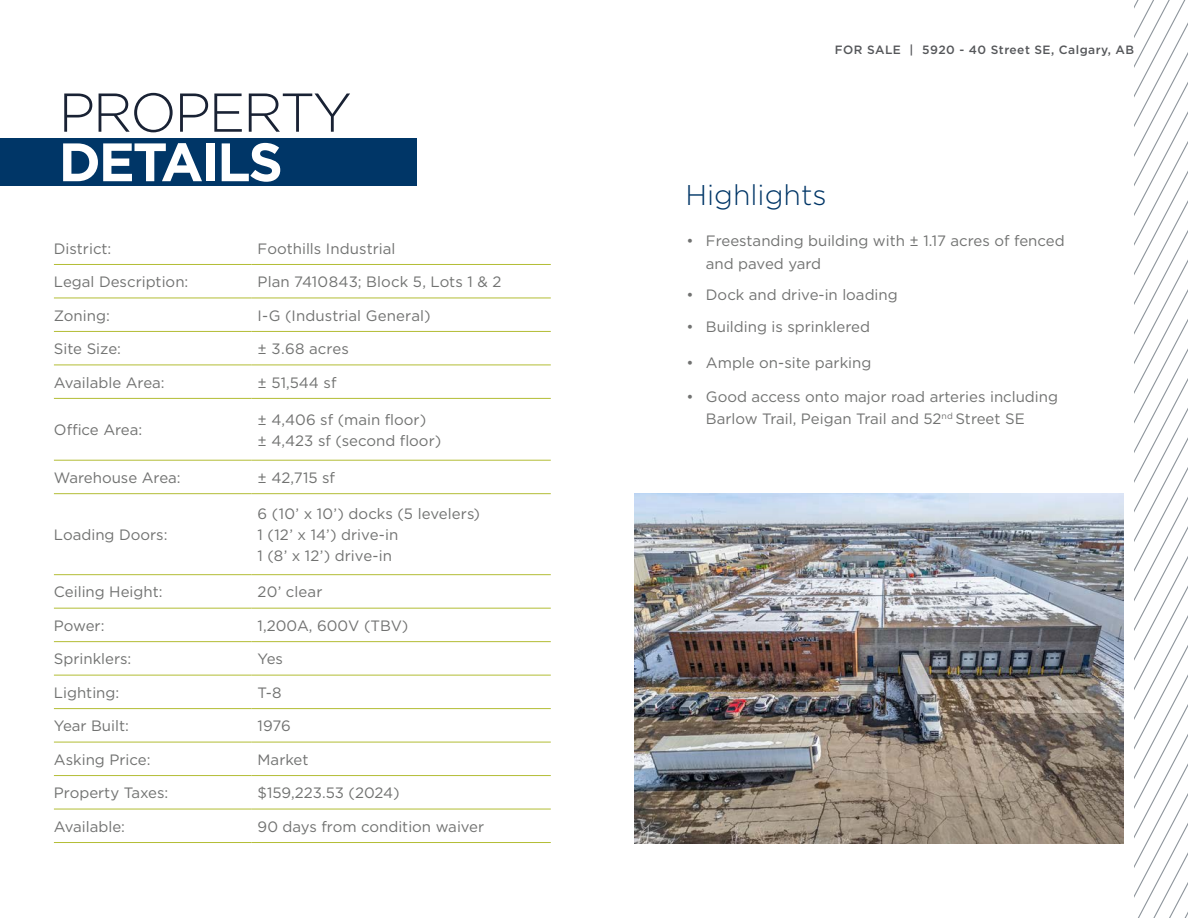
<style>
.page{position:relative;width:1188px;height:918px;background:#fff}
.page>*{position:absolute;margin:0;border:0;box-sizing:border-box;transform-origin:0 0}
.t1{font:300 54.6px "Gotham";letter-spacing:-.04em;color:#192234}
.t2{font:700 54px "Gotham";letter-spacing:-.04em;color:#fff}
.t3{font:300 28.5px "Gotham";color:#003667}
.Table_text_-_small{font:15px/22.5px "Gotham";color:#717271}
.Spec_Title{font:15px "Gotham";color:#717271}
.Spec_Value{font:15px "Gotham";color:#717271}
.t4{font:500 12px "Gotham";letter-spacing:.04em;color:#55575a}
</style>
<div class="page">
<div style="left:0;top:138px;width:417px;height:48px;background:#003667"></div>
<img style="left:634px;top:493px;width:489px;height:350px">
<svg style="left:1134px;top:0;width:54px;height:918px"></svg>
<hr style="left:54px;top:264px;width:198px;height:1px;background:#b3bd35">
<hr style="left:252px;top:264px;width:299px;height:1px;background:#b3bd35">
<hr style="left:54px;top:298px;width:198px;height:1px;background:#b3bd35">
<hr style="left:252px;top:298px;width:299px;height:1px;background:#b3bd35">
<hr style="left:54px;top:331px;width:198px;height:1px;background:#b3bd35">
<hr style="left:252px;top:331px;width:299px;height:1px;background:#b3bd35">
<hr style="left:54px;top:365px;width:198px;height:1px;background:#b3bd35">
<hr style="left:252px;top:365px;width:299px;height:1px;background:#b3bd35">
<hr style="left:54px;top:398px;width:198px;height:1px;background:#b3bd35">
<hr style="left:252px;top:398px;width:299px;height:1px;background:#b3bd35">
<hr style="left:54px;top:460px;width:198px;height:1px;background:#b3bd35">
<hr style="left:252px;top:460px;width:299px;height:1px;background:#b3bd35">
<hr style="left:54px;top:493px;width:198px;height:1px;background:#b3bd35">
<hr style="left:252px;top:493px;width:299px;height:1px;background:#b3bd35">
<hr style="left:54px;top:574px;width:198px;height:1px;background:#b3bd35">
<hr style="left:252px;top:574px;width:299px;height:1px;background:#b3bd35">
<hr style="left:54px;top:608px;width:198px;height:1px;background:#b3bd35">
<hr style="left:252px;top:608px;width:299px;height:1px;background:#b3bd35">
<hr style="left:54px;top:641px;width:198px;height:1px;background:#b3bd35">
<hr style="left:252px;top:641px;width:299px;height:1px;background:#b3bd35">
<hr style="left:54px;top:675px;width:198px;height:1px;background:#b3bd35">
<hr style="left:252px;top:675px;width:299px;height:1px;background:#b3bd35">
<hr style="left:54px;top:708px;width:198px;height:1px;background:#b3bd35">
<hr style="left:252px;top:708px;width:299px;height:1px;background:#b3bd35">
<hr style="left:54px;top:742px;width:198px;height:1px;background:#b3bd35">
<hr style="left:252px;top:742px;width:299px;height:1px;background:#b3bd35">
<hr style="left:54px;top:775px;width:198px;height:1px;background:#b3bd35">
<hr style="left:252px;top:775px;width:299px;height:1px;background:#b3bd35">
<hr style="left:54px;top:809px;width:198px;height:1px;background:#b3bd35">
<hr style="left:252px;top:809px;width:299px;height:1px;background:#b3bd35">
<hr style="left:54px;top:842px;width:198px;height:1px;background:#b3bd35">
<hr style="left:252px;top:842px;width:299px;height:1px;background:#b3bd35">
<p class="t1" style="left:59px;top:78px;width:295px">PROPERTY</p>
<p class="t2" style="left:59px;top:126px;width:226px">DETAILS</p>
<p class="Spec_Title" style="left:54px;top:239px;width:59px">District:</p>
<p class="Table_text_-_small" style="left:258px;top:237px;width:139px">Foothills Industrial</p>
<p class="Spec_Title" style="left:54px;top:272px;width:136px">Legal Description:</p>
<p class="Table_text_-_small" style="left:258px;top:270px;width:245px">Plan 7410843; Block 5, Lots 1 &amp; 2</p>
<p class="Spec_Title" style="left:54px;top:306px;width:57px">Zoning:</p>
<p class="Table_text_-_small" style="left:258px;top:304px;width:174px">I-G (Industrial General)</p>
<p class="Spec_Title" style="left:54px;top:339px;width:69px">Site Size:</p>
<p class="Table_text_-_small" style="left:258px;top:337px;width:93px">± 3.68 acres</p>
<p class="Spec_Title" style="left:54px;top:373px;width:112px">Available Area:</p>
<p class="Table_text_-_small" style="left:258px;top:371px;width:80px">± 51,544 sf</p>
<p class="Spec_Title" style="left:54px;top:420px;width:90px">Office Area:</p>
<p class="Table_text_-_small" style="left:258px;top:408px;width:170px">± 4,406 sf (main floor)</p>
<p class="Table_text_-_small" style="left:258px;top:429px;width:185px">± 4,423 sf (second floor)</p>
<p class="Spec_Title" style="left:54px;top:468px;width:128px">Warehouse Area:</p>
<p class="Table_text_-_small" style="left:258px;top:466px;width:79px">± 42,715 sf</p>
<p class="Spec_Title" style="left:54px;top:525px;width:115px">Loading Doors:</p>
<p class="Table_text_-_small" style="left:258px;top:502px;width:224px">6 (10’ x 10’) docks (5 levelers)</p>
<p class="Table_text_-_small" style="left:258px;top:523px;width:142px">1 (12’ x 14’) drive-in</p>
<p class="Table_text_-_small" style="left:258px;top:544px;width:136px">1 (8’ x 12’) drive-in</p>
<p class="Spec_Title" style="left:54px;top:583px;width:110px">Ceiling Height:</p>
<p class="Table_text_-_small" style="left:258px;top:581px;width:66px">20’ clear</p>
<p class="Spec_Title" style="left:54px;top:616px;width:52px">Power:</p>
<p class="Spec_Value" style="left:258px;top:616px;width:152px">1,200A, 600V (TBV)</p>
<p class="Spec_Title" style="left:54px;top:649px;width:79px">Sprinklers:</p>
<p class="Spec_Value" style="left:258px;top:649px;width:27px">Yes</p>
<p class="Spec_Title" style="left:54px;top:683px;width:67px">Lighting:</p>
<p class="Spec_Value" style="left:258px;top:683px;width:25px">T-8</p>
<p class="Spec_Title" style="left:54px;top:716px;width:77px">Year Built:</p>
<p class="Spec_Value" style="left:258px;top:716px;width:35px">1976</p>
<p class="Spec_Title" style="left:54px;top:750px;width:98px">Asking Price:</p>
<p class="Spec_Value" style="left:258px;top:750px;width:52px">Market</p>
<p class="Spec_Title" style="left:54px;top:783px;width:116px">Property Taxes:</p>
<p class="Spec_Value" style="left:258px;top:783px;width:144px">$159,223.53 (2024)</p>
<p class="Spec_Title" style="left:54px;top:817px;width:73px">Available:</p>
<p class="Spec_Value" style="left:258px;top:817px;width:228px">90 days from condition waiver</p>
<p class="t4" style="left:835px;top:42px;width:301px">FOR SALE | 5920 - 40 Street SE, Calgary, AB</p>
<p class="t3" style="left:686px;top:177px;width:143px">Highlights</p>
<p class="Table_text_-_small" style="left:706px;top:229px;width:360px;text-indent:-20px">• Freestanding building with ± 1.17 acres of fenced and paved yard</p>
<p class="Table_text_-_small" style="left:686px;top:283px;width:213px">• Dock and drive-in loading</p>
<p class="Table_text_-_small" style="left:686px;top:315px;width:185px">• Building is sprinklered</p>
<p class="Table_text_-_small" style="left:686px;top:351px;width:186px">• Ample on-site parking</p>
<p class="Table_text_-_small" style="left:706px;top:385px;width:354px;text-indent:-20px">• Good access onto major road arteries including<br>Barlow Trail, Peigan Trail and 52<sup>nd</sup> Street SE</p>
</div>
